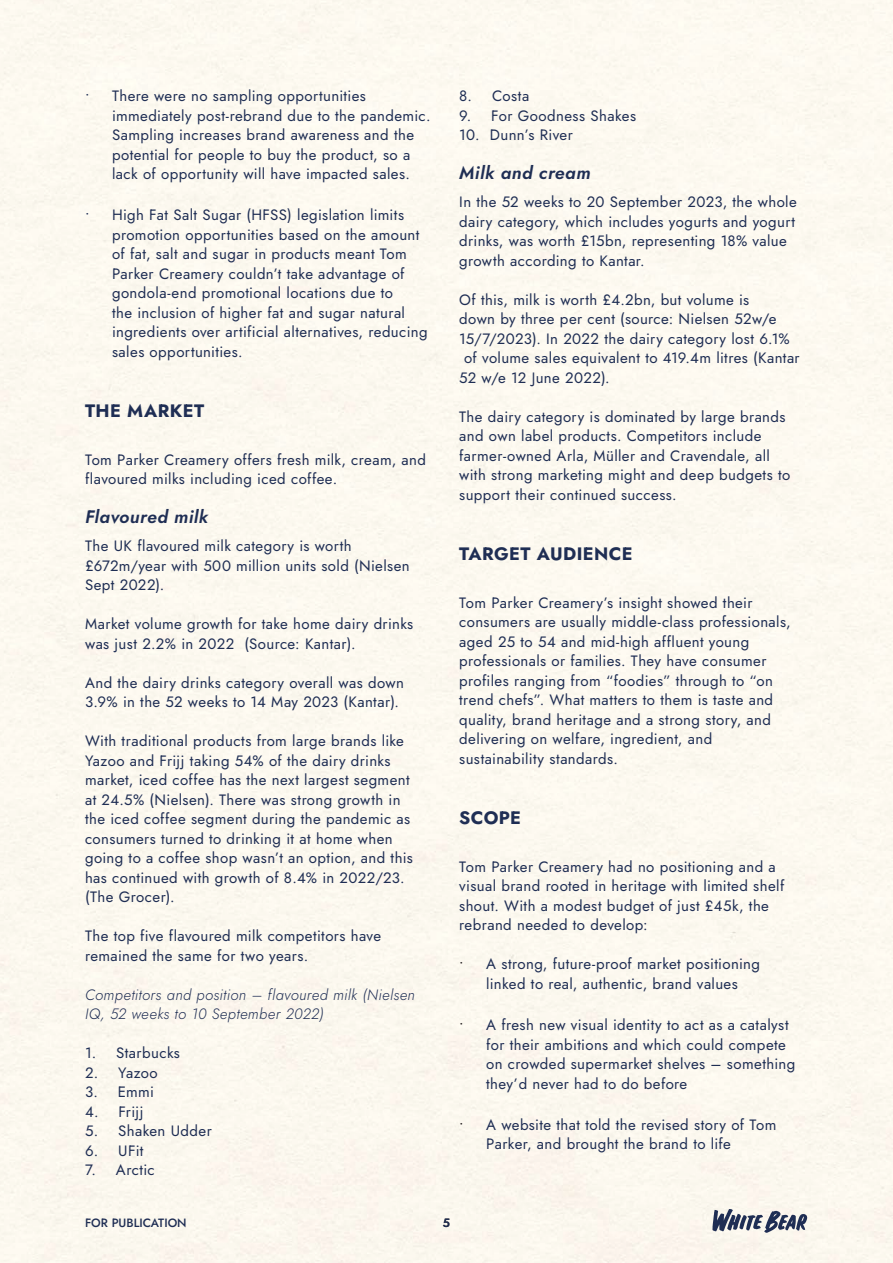
<style>
.page{position:relative;width:893px;height:1263px;background:#fff}
.page>*{position:absolute;margin:0;border:0;box-sizing:border-box;transform-origin:0 0}
.Body_copy_bold{font:700 18px "Jost";letter-spacing:.025em;color:#1f2e54}
.ITALIC_SEMI_BOLD{font:italic 18px "Jost";letter-spacing:.025em;color:#1f2e54}
.BODY_COPY{font:15px/19.5px "Jost";letter-spacing:.025em;color:#1f2e54}
.BODY_COPY-2{font:italic 15px/19.5px "Jost";letter-spacing:.025em;color:#1f2e54}
.t1{font:500 12px "Jost";color:#1f2e54}
.s1{color:#231f20}
</style>
<div class="page">
<svg style="left:712px;top:1209px;width:95px;height:24px"></svg>
<p class="BODY_COPY" style="left:112px;top:86px;width:320px;text-indent:-27px">• There were no sampling opportunities immediately post-rebrand due to the pandemic.<br>Sampling increases brand awareness and the potential for people to buy the product, so a lack of opportunity will have impacted sales.</p>
<p class="BODY_COPY" style="left:112px;top:205px;width:317px;text-indent:-27px">• High Fat Salt Sugar (HFSS) legislation limits promotion opportunities based on the amount of fat, salt and sugar in products meant Tom Parker Creamery couldn’t take advantage of gondola-end promotional locations due to<br>the inclusion of higher fat and sugar natural ingredients over artificial alternatives, reducing sales opportunities.</p>
<p class="Body_copy_bold" style="left:85px;top:398px;width:121px">THE MARKET</p>
<p class="BODY_COPY" style="left:85px;top:450px;width:342px">Tom Parker Creamery offers fresh milk, cream, and flavoured milks including iced coffee.</p>
<p class="ITALIC_SEMI_BOLD" style="left:85px;top:505px;width:125px">Flavoured milk</p>
<p class="BODY_COPY" style="left:85px;top:536px;width:326px">The UK flavoured milk category is worth £672m/year with 500 million units sold (Nielsen<br>Sept 2022).</p>
<p class="BODY_COPY" style="left:85px;top:614px;width:330px">Market volume growth for take home dairy drinks was just 2.2% in 2022 (Source: Kantar).</p>
<p class="BODY_COPY" style="left:85px;top:673px;width:320px">And the dairy drinks category overall was down<br>3.9% in the 52 weeks to 14 May 2023 (Kantar).</p>
<p class="BODY_COPY" style="left:85px;top:731px;width:329px">With traditional products from large brands like Yazoo and Frijj taking 54% of the dairy drinks market, iced coffee has the next largest segment at 24.5% (Nielsen). There was strong growth in the iced coffee segment during the pandemic as consumers turned to drinking it at home when going to a coffee shop wasn’t an option, and this has continued with growth of 8.4% in 2022/23. (The Grocer).</p>
<p class="BODY_COPY" style="left:85px;top:926px;width:298px">The top five flavoured milk competitors have remained the same for two years.</p>
<p class="BODY_COPY-2" style="left:85px;top:985px;width:331px">Competitors and position – flavoured milk (Nielsen<br>IQ, 52 weeks to 10 September 2022)</p>
<p class="BODY_COPY" style="left:85px;top:1043px;width:96px">1. Starbucks</p>
<p class="BODY_COPY" style="left:85px;top:1063px;width:74px">2. Yazoo</p>
<p class="BODY_COPY" style="left:85px;top:1082px;width:71px">3. Emmi</p>
<p class="BODY_COPY" style="left:85px;top:1102px;width:60px">4. Frijj</p>
<p class="BODY_COPY" style="left:85px;top:1121px;width:128px">5. Shaken Udder</p>
<p class="BODY_COPY" style="left:85px;top:1141px;width:60px">6. UFit</p>
<p class="BODY_COPY" style="left:85px;top:1160px;width:71px">7. Arctic</p>
<p class="BODY_COPY" style="left:459px;top:86px;width:71px">8. Costa</p>
<p class="BODY_COPY" style="left:459px;top:106px;width:178px">9. For Goodness Shakes</p>
<p class="BODY_COPY" style="left:459px;top:125px;width:115px">10. Dunn’s River</p>
<p class="ITALIC_SEMI_BOLD" style="left:459px;top:161px;width:133px">Milk and cream</p>
<p class="BODY_COPY" style="left:459px;top:192px;width:339px">In the 52 weeks to 20 September 2023, the whole dairy category, which includes yogurts and yogurt drinks, was worth £15bn, representing 18% value growth according to Kantar.</p>
<p class="BODY_COPY" style="left:459px;top:290px;width:292px">Of this, milk is worth £4.2bn, but volume is</p>
<p class="BODY_COPY" style="left:459px;top:309px;width:319px">down by three per cent (source: Nielsen 52w/e</p>
<p class="BODY_COPY" style="left:459px;top:329px;width:332px">15/7/2023). In 2022 the dairy category lost 6.1%</p>
<p class="BODY_COPY" style="left:464px;top:348px;width:337px">of volume sales equivalent to 419.4m litres (Kantar</p>
<p class="BODY_COPY" style="left:459px;top:368px;width:152px">52 w/e 12 June 2022).</p>
<p class="BODY_COPY" style="left:459px;top:407px;width:333px">The dairy category is dominated by large brands and own label products. Competitors include farmer-owned Arla, Müller and Cravendale, all with strong marketing might and deep budgets to support their continued success.</p>
<p class="Body_copy_bold" style="left:459px;top:541px;width:175px">TARGET AUDIENCE</p>
<p class="BODY_COPY" style="left:459px;top:593px;width:333px">Tom Parker Creamery’s insight showed their consumers are usually middle-class professionals, aged 25 to 54 and mid-high affluent young professionals or families. They have consumer profiles ranging from “foodies” through to “on trend chefs”. What matters to them is taste and quality, brand heritage and a strong story, and delivering on welfare, ingredient, and sustainability standards.</p>
<p class="Body_copy_bold" style="left:459px;top:805px;width:63px">SCOPE</p>
<p class="BODY_COPY" style="left:459px;top:857px;width:327px">Tom Parker Creamery had no positioning and a visual brand rooted in heritage with limited shelf shout. With a modest budget of just £45k, the rebrand needed to develop:</p>
<p class="BODY_COPY" style="left:459px;top:954px;width:302px;text-align:center"><span class="s1">•</span> A strong, future-proof market positioning linked to real, authentic, brand values</p>
<p class="BODY_COPY" style="left:486px;top:1015px;width:311px;text-indent:-27px"><span class="s1">•</span> A fresh new visual identity to act as a catalyst for their ambitions and which could compete on crowded supermarket shelves – something they’d never had to do before</p>
<p class="BODY_COPY" style="left:486px;top:1115px;width:292px;text-indent:-27px"><span class="s1">•</span> A website that told the revised story of Tom<br>Parker, and brought the brand to life</p>
<p class="t1" style="left:85px;top:1214px;width:103px">FOR PUBLICATION</p>
<p class="t1" style="left:443px;top:1214px;width:9px">5</p>
</div>
